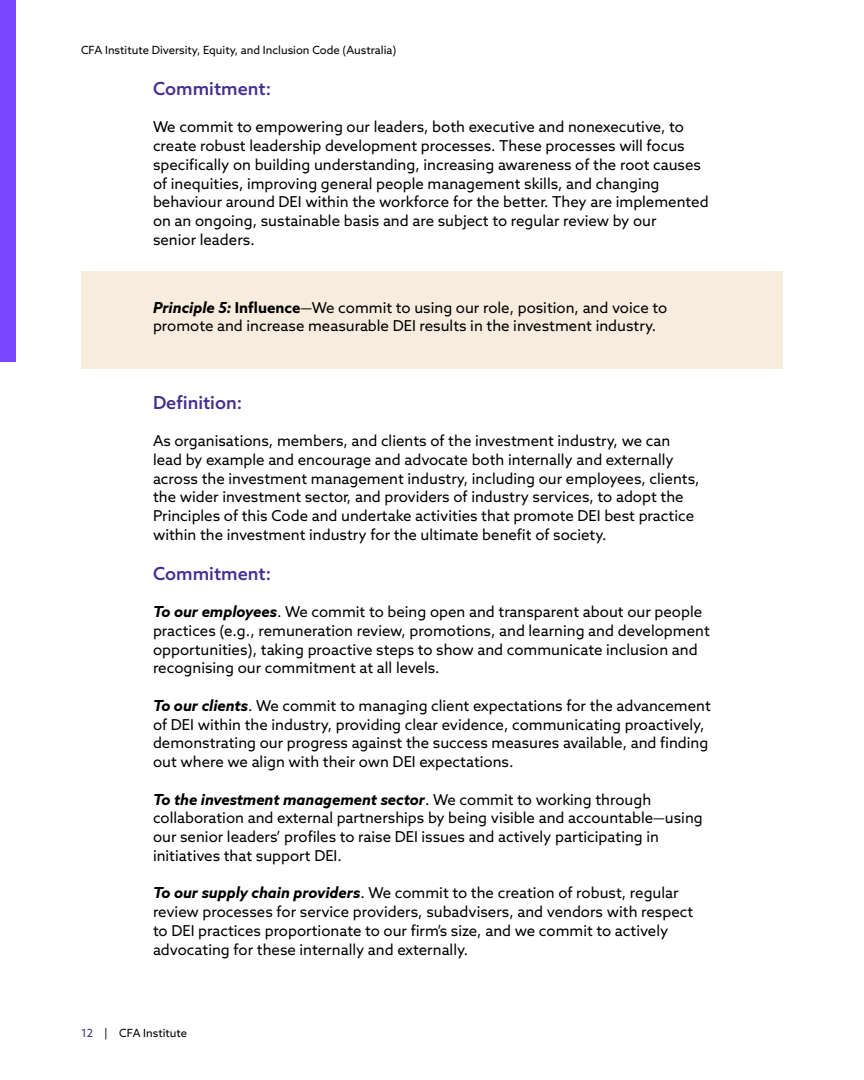
<style>
.page{position:relative;width:864px;height:1080px;background:#fff}
.page>*{position:absolute;margin:0;border:0;box-sizing:border-box;transform-origin:0 0}
.t1{font:500 18px "Azo Sans";color:#452f8f}
.Para{font:15px/18.8px "Azo Sans";color:#000}
.Box_Para{font:15px/18.8px "Azo Sans";color:#000}
.t2{font:11.25px "Azo Sans";color:#000}
.s1{font-weight:700;font-style:italic}
.s2{font-weight:700}
.s3{color:#452f8f}
</style>
<div class="page">
<div style="left:0;top:0;width:16px;height:362px;background:#7a46ff"></div>
<div style="left:81px;top:271px;width:702px;height:98px;background:#f7ecde"></div>
<p class="t2" style="left:81px;top:43px;width:317px">CFA Institute Diversity, Equity, and Inclusion Code (Australia)</p>
<h2 class="t1" style="left:153px;top:77px;width:120px">Commitment:</h2>
<p class="Para" style="left:153px;top:117px;width:557px">We commit to empowering our leaders, both executive and nonexecutive, to create robust leadership development processes. These processes will focus specifically on building understanding, increasing awareness of the root causes of inequities, improving general people management skills, and changing behaviour around DEI within the workforce for the better. They are implemented on an ongoing, sustainable basis and are subject to regular review by our<br>senior leaders.</p>
<p class="Box_Para" style="left:153px;top:298px;width:516px"><span class="s1">Principle 5:</span> <span class="s2">Influence</span>—We commit to using our role, position, and voice to promote and increase measurable DEI results in the investment industry.</p>
<h2 class="t1" style="left:153px;top:390px;width:91px">Definition:</h2>
<p class="Para" style="left:153px;top:431px;width:548px">As organisations, members, and clients of the investment industry, we can lead by example and encourage and advocate both internally and externally across the investment management industry, including our employees, clients, the wider investment sector, and providers of industry services, to adopt the Principles of this Code and undertake activities that promote DEI best practice within the investment industry for the ultimate benefit of society.</p>
<h2 class="t1" style="left:153px;top:561px;width:120px">Commitment:</h2>
<p class="Para" style="left:153px;top:602px;width:558px"><span class="s1">To our employees</span>. We commit to being open and transparent about our people practices (e.g., remuneration review, promotions, and learning and development opportunities), taking proactive steps to show and communicate inclusion and recognising our commitment at all levels.</p>
<p class="Para" style="left:153px;top:696px;width:560px"><span class="s1">To our clients</span>. We commit to managing client expectations for the advancement of DEI within the industry, providing clear evidence, communicating proactively, demonstrating our progress against the success measures available, and finding out where we align with their own DEI expectations.</p>
<p class="Para" style="left:153px;top:790px;width:551px"><span class="s1">To the investment management sector</span>. We commit to working through collaboration and external partnerships by being visible and accountable—using our senior leaders’ profiles to raise DEI issues and actively participating in initiatives that support DEI.</p>
<p class="Para" style="left:153px;top:884px;width:542px"><span class="s1">To our supply chain providers</span>. We commit to the creation of robust, regular review processes for service providers, subadvisers, and vendors with respect to DEI practices proportionate to our firm’s size, and we commit to actively advocating for these internally and externally.</p>
<p class="t2" style="left:81px;top:1026px;width:108px"><span class="s3">12</span> | CFA Institute</p>
</div>
